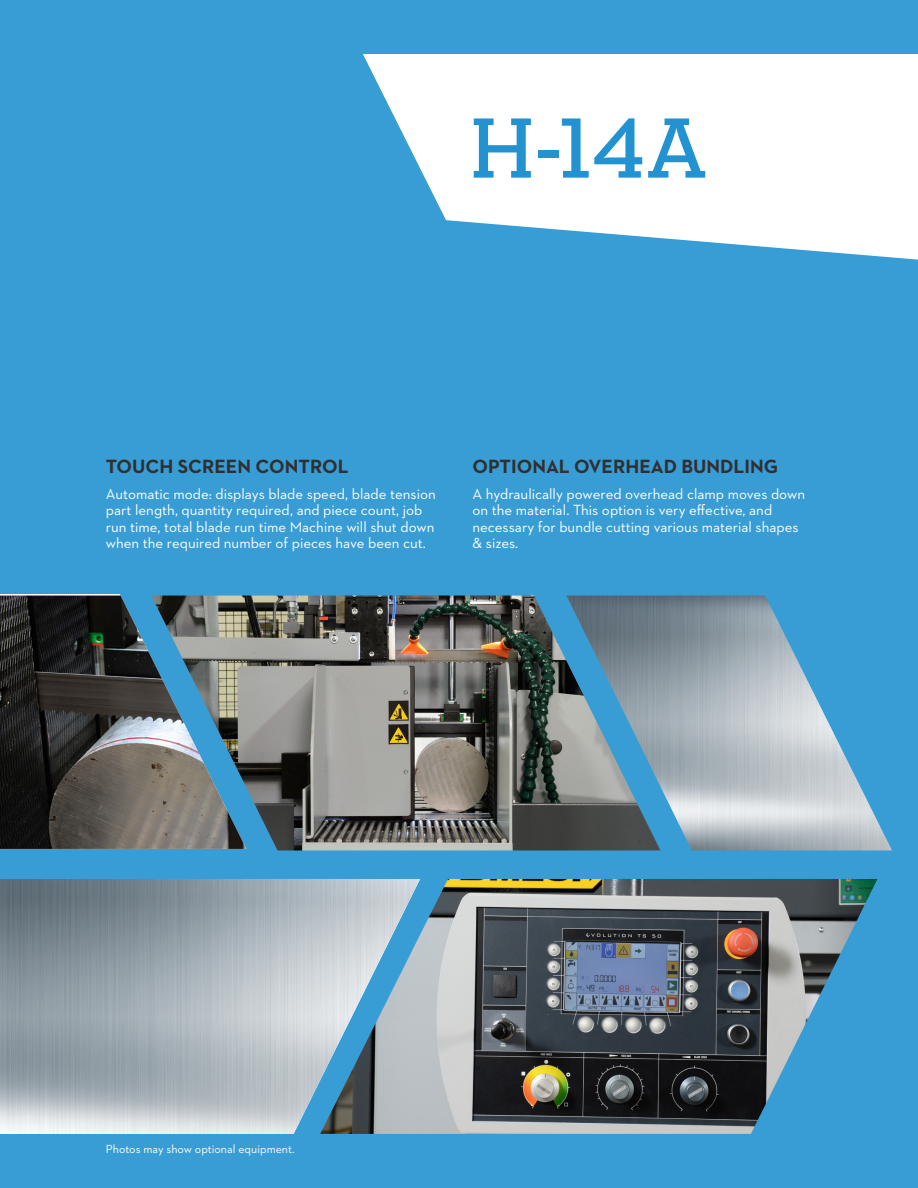
<style>
.page{position:relative;width:918px;height:1188px;background:#389dd5}
.page>*{position:absolute;margin:0;border:0;box-sizing:border-box;transform-origin:0 0}
.Model_Heading_BLUE{font:600 87px "Neutraface Slab Text";color:#2292d1}
.Feature-Option_Heade{font:700 19.5px "Neutraface 2 Text";color:#312f30}
.Image_Description_Wh{font:15px/16.5px "Neutraface 2 Text";color:#fff}
.t1{font:12px "Neutraface 2 Text";color:#fff}
</style>
<div class="page">
<img style="left:660px;top:596px;width:232px;height:254px">
<img style="left:246px;top:596px;width:414px;height:254px">
<img style="left:0;top:879px;width:320px;height:255px">
<img style="left:0;top:596px;width:246px;height:253px">
<img style="left:320px;top:879px;width:558px;height:255px">
<svg style="left:363px;top:54px;width:555px;height:206px;fill:#fff"></svg>
<p class="Model_Heading_BLUE" style="left:470px;top:94px;width:239px">H-14A</p>
<p class="Feature-Option_Heade" style="left:106px;top:454px;width:244px">TOUCH SCREEN CONTROL</p>
<p class="Image_Description_Wh" style="left:106px;top:485px;width:332px">Automatic mode: displays blade speed, blade tension part length, quantity required, and piece count, job run time, total blade run time Machine will shut down when the required number of pieces have been cut.</p>
<p class="Feature-Option_Heade" style="left:472px;top:454px;width:307px">OPTIONAL OVERHEAD BUNDLING</p>
<p class="Image_Description_Wh" style="left:472px;top:485px;width:334px">A hydraulically powered overhead clamp moves down on the material. This option is very effective, and necessary for bundle cutting various material shapes &amp; sizes.</p>
<p class="t1" style="left:106px;top:1142px;width:190px">Photos may show optional equipment.</p>
</div>
